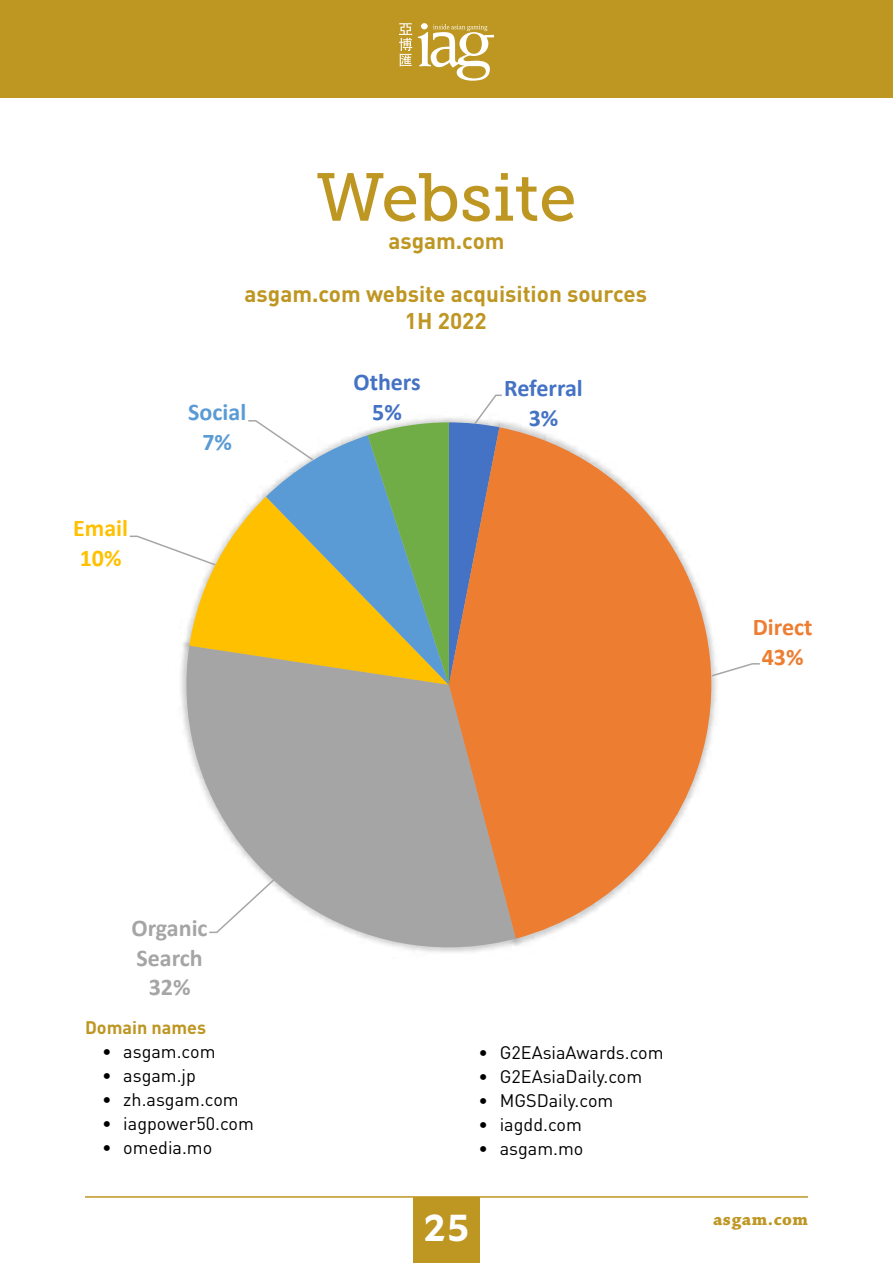
<style>
.page{position:relative;width:893px;height:1263px;background:#fff}
.page>*{position:absolute;margin:0;border:0;box-sizing:border-box;transform-origin:0 0}
.t1{font:67.5px "Museo Slab 500";color:#be9622}
.t2{font:700 37.5px "Mallory";color:#fff}
.t3{font:700 24px/30px "Calibri";color:#4472c4;text-align:center}
.t4{font:700 24px/29.2px "Calibri";color:#a5a5a5;text-align:center}
.t5{font:700 24px/30px "Calibri";color:#ed7d31;text-align:center}
.t6{font:700 24px/30px "Calibri";color:#ffc000}
.t7{font:700 24px/30px "Calibri";color:#5b9bd5;text-align:center}
.t8{font:700 22.5px/27px "DIN";color:#be9622;text-align:center}
.t9{font:18px "DIN";color:#000}
.t10{font:700 18px "DIN";color:#be9622}
.t11{font:700 18px "Chaparral Pro";letter-spacing:.03em;color:#be9622}
</style>
<div class="page">
<div style="left:0;top:0;width:893px;height:98px;background:#be9622"></div>
<svg style="left:418px;top:24px;width:76px;height:57px"></svg>
<svg style="left:399px;top:23px;width:13px;height:43px"></svg>
<div style="left:413px;top:1197px;width:66px;height:66px;background:#be9622"></div>
<hr style="left:85px;top:1196px;width:723px;height:2px;background:#be9622">
<svg style="left:503px;top:427px;width:214px;height:511px;fill:#ed7d31"></svg>
<svg style="left:184px;top:646px;width:332px;height:307px;background:#baaea6"></svg>
<svg style="left:189px;top:497px;width:77px;height:188px;fill:#ffc000"></svg>
<svg style="left:266px;top:435px;width:102px;height:250px;background:#b9b26b"></svg>
<svg style="left:368px;top:394px;width:135px;height:291px;background:#93a085"></svg>
<svg style="left:710px;top:662px;width:50px;height:16px"></svg>
<svg style="left:208px;top:878px;width:68px;height:56px"></svg>
<svg style="left:129px;top:535px;width:88px;height:32px"></svg>
<svg style="left:248px;top:420px;width:67px;height:42px"></svg>
<h3 class="t6" style="left:73px;top:512px;width:56px">Email<br>10%</h3>
<h1 class="t1" style="left:316px;top:160px;width:262px">Website</h1>
<p class="t8" style="left:388px;top:226px;width:118px">asgam.com</p>
<p class="t8" style="left:245px;top:279px;width:404px">asgam.com website acquisition sources<br>1H 2022</p>
<h3 class="t7" style="left:188px;top:397px;width:59px">Social<br>7%</h3>
<h3 class="t3" style="left:353px;top:367px;width:69px">Others<br>5%</h3>
<h3 class="t3" style="left:504px;top:373px;width:80px">Referral<br>3%</h3>
<h3 class="t5" style="left:753px;top:611px;width:61px">Direct<br>43%</h3>
<h3 class="t4" style="left:132px;top:913px;width:78px">Organic<br>Search<br>32%</h3>
<p class="t10" style="left:85px;top:1016px;width:123px">Domain names</p>
<p class="t9" style="left:102px;top:1040px;width:115px">• asgam.com</p>
<p class="t9" style="left:102px;top:1064px;width:95px">• asgam.jp</p>
<p class="t9" style="left:102px;top:1088px;width:138px">• zh.asgam.com</p>
<p class="t9" style="left:102px;top:1112px;width:153px">• iagpower50.com</p>
<p class="t9" style="left:102px;top:1136px;width:112px">• omedia.mo</p>
<p class="t9" style="left:478px;top:1041px;width:187px">• G2EAsiaAwards.com</p>
<p class="t9" style="left:478px;top:1065px;width:165px">• G2EAsiaDaily.com</p>
<p class="t9" style="left:478px;top:1089px;width:136px">• MGSDaily.com</p>
<p class="t9" style="left:478px;top:1113px;width:105px">• iagdd.com</p>
<p class="t9" style="left:478px;top:1137px;width:106px">• asgam.mo</p>
<h2 class="t2" style="left:424px;top:1200px;width:47px">25</h2>
<p class="t11" style="left:713px;top:1208px;width:96px">asgam.com</p>
</div>
